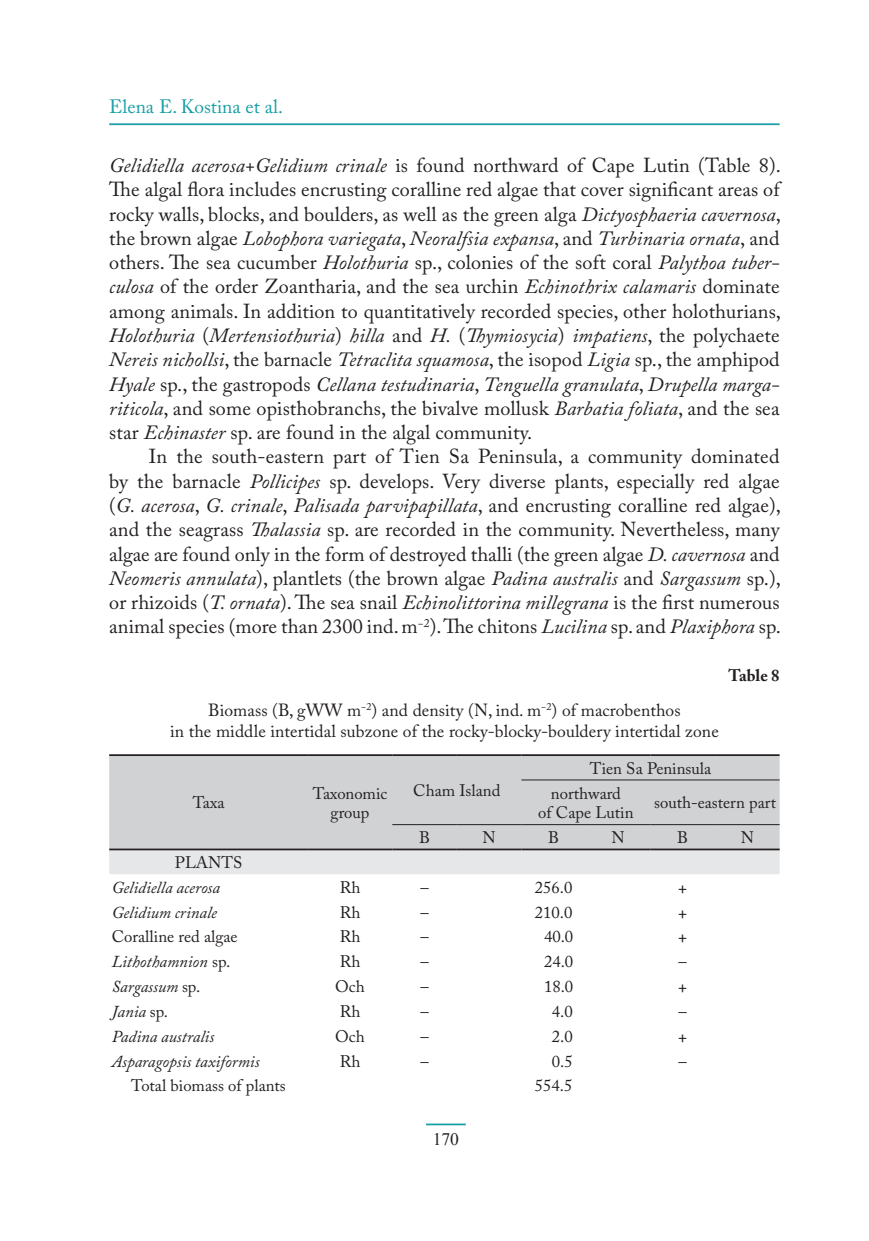
<style>
.page{position:relative;width:869px;height:1241px;background:#fff}
.page>*{position:absolute;margin:0;border:0;box-sizing:border-box;transform-origin:0 0}
.t1{font:20.12px/24.3px "Adobe Caslon Pro";letter-spacing:.005em;color:#231f20;text-align:justify}
.t2{font:19.25px "Adobe Caslon Pro";color:#189fa6}
.t3{font:19.25px "Adobe Caslon Pro";color:#231f20}
.t4{font:17.5px/21px "Adobe Caslon Pro";letter-spacing:.005em;color:#231f20;text-align:center}
.t5{font:17.5px "Times New Roman";color:#231f20}
.t6{font:16.62px/18.4px "Adobe Caslon Pro";color:#231f20;text-align:center}
.t7{font:italic 16.62px "Adobe Caslon Pro";color:#231f20}
.t8{font:700 16.62px "Adobe Caslon Pro";color:#231f20}
.s1{font-style:italic}
.s2{font-style:normal}
</style>
<div class="page">
<hr style="left:426px;top:1123px;width:39px;height:2px;background:#189fa6">
<hr style="left:109px;top:123px;width:670px;height:2px;background:#189fa6">
<div style="left:109px;top:756px;width:670px;height:92px;background:#d1d2d4"></div>
<div style="left:109px;top:850px;width:670px;height:24px;background:#e6e7e9"></div>
<hr style="left:109px;top:754px;width:199px;height:2px;background:#231f20">
<hr style="left:308px;top:754px;width:84px;height:2px;background:#231f20">
<hr style="left:109px;top:848px;width:199px;height:2px;background:#231f20">
<hr style="left:308px;top:848px;width:84px;height:2px;background:#231f20">
<hr style="left:392px;top:754px;width:64px;height:2px;background:#231f20">
<hr style="left:456px;top:754px;width:65px;height:2px;background:#231f20">
<hr style="left:521px;top:754px;width:64px;height:2px;background:#231f20">
<hr style="left:585px;top:754px;width:65px;height:2px;background:#231f20">
<hr style="left:650px;top:754px;width:64px;height:2px;background:#231f20">
<hr style="left:714px;top:754px;width:65px;height:2px;background:#231f20">
<hr style="left:392px;top:848px;width:64px;height:2px;background:#231f20">
<hr style="left:456px;top:848px;width:65px;height:2px;background:#231f20">
<hr style="left:521px;top:848px;width:64px;height:2px;background:#231f20">
<hr style="left:585px;top:848px;width:65px;height:2px;background:#231f20">
<hr style="left:650px;top:848px;width:64px;height:2px;background:#231f20">
<hr style="left:714px;top:848px;width:65px;height:2px;background:#231f20">
<hr style="left:521px;top:779px;width:64px;height:1px;background:#231f20">
<hr style="left:585px;top:779px;width:65px;height:1px;background:#231f20">
<hr style="left:650px;top:779px;width:64px;height:1px;background:#231f20">
<hr style="left:714px;top:779px;width:65px;height:1px;background:#231f20">
<hr style="left:392px;top:824px;width:64px;height:1px;background:#231f20">
<hr style="left:456px;top:824px;width:65px;height:1px;background:#231f20">
<hr style="left:521px;top:824px;width:64px;height:1px;background:#231f20">
<hr style="left:585px;top:824px;width:65px;height:1px;background:#231f20">
<hr style="left:650px;top:824px;width:64px;height:1px;background:#231f20">
<hr style="left:714px;top:824px;width:65px;height:1px;background:#231f20">
<p class="t2" style="left:109px;top:95px;width:175px">Elena E. Kostina et al.</p>
<p class="t1" style="left:109px;top:153px;width:673px"><span class="s1">Gelidiella acerosa</span>+<span class="s1">Gelidium crinale</span> is found northward of Cape Lutin (Table 8).<br>The algal flora includes encrusting coralline red algae that cover significant areas of rocky walls, blocks, and boulders, as well as the green alga <span class="s1">Dictyosphaeria cavernosa</span>, the brown algae <span class="s1">Lobophora variegata</span>, <span class="s1">Neoralfsia expansa</span>, and <span class="s1">Turbinaria ornata</span>, and others. The sea cucumber <span class="s1">Holothuria</span> sp., colonies of the soft coral <span class="s1">Palythoa tuber&shy;culosa</span> of the order Zoantharia, and the sea urchin <span class="s1">Echinothrix calamaris</span> dominate among animals. In addition to quantitatively recorded species, other holothurians, <span class="s1">Holothuria</span> (<span class="s1">Mertensiothuria</span>) <span class="s1">hilla</span> and <span class="s1">H.</span> (<span class="s1">Thymiosycia</span>) <span class="s1">impatiens</span>, the polychaete <span class="s1">Nereis nichollsi</span>, the barnacle <span class="s1">Tetraclita squamosa</span>, the isopod <span class="s1">Ligia</span> sp., the amphipod <span class="s1">Hyale</span> sp., the gastropods <span class="s1">Cellana testudinaria</span>, <span class="s1">Tenguella granulata</span>, <span class="s1">Drupella marga&shy;riticola</span>, and some opisthobranchs, the bivalve mollusk <span class="s1">Barbatia foliata</span>, and the sea star <span class="s1">Echinaster</span> sp. are found in the algal community.</p>
<p class="t1" style="left:109px;top:444px;width:673px;text-indent:40px">In the south-eastern part of Tien Sa Peninsula, a community dominated by the barnacle <span class="s1">Pollicipes</span> sp. develops. Very diverse plants, especially red algae (<span class="s1">G. acerosa</span>, <span class="s1">G. crinale</span>, <span class="s1">Palisada parvipapillata</span>, and encrusting coralline red algae), and the seagrass <span class="s1">Thalassia</span> sp. are recorded in the community. Nevertheless, many algae are found only in the form of destroyed thalli (the green algae <span class="s1">D. cavernosa</span> and <span class="s1">Neomeris annulata</span>), plantlets (the brown algae <span class="s1">Padina australis</span> and <span class="s1">Sargassum</span> sp.), or rhizoids (<span class="s1">T. ornata</span>). The sea snail <span class="s1">Echinolittorina millegrana</span> is the first numerous animal species (more than 2300 ind. m<sup>−2</sup>). The chitons <span class="s1">Lucilina</span> sp. and <span class="s1">Plaxiphora</span> sp.</p>
<p class="t8" style="left:728px;top:665px;width:53px">Table 8</p>
<p class="t4" style="left:170px;top:699px;width:550px">Biomass (B, gWW m<sup>−2</sup>) and density (N, ind. m<sup>−2</sup>) of macrobenthos<br>in the middle intertidal subzone of the rocky-blocky-bouldery intertidal zone</p>
<p class="t6" style="left:192px;top:793px;width:33px">Taxa</p>
<p class="t6" style="left:312px;top:784px;width:76px">Taxonomic group</p>
<p class="t6" style="left:413px;top:781px;width:89px">Cham Island</p>
<p class="t6" style="left:550px;top:755px;width:162px;line-height:25.4px;text-align:left;text-indent:39px">Tien Sa Peninsula northward</p>
<p class="t6" style="left:538px;top:802px;width:97px">of Cape Lutin</p>
<p class="t6" style="left:653px;top:793px;width:123px">south-eastern part</p>
<p class="t6" style="left:419px;top:827px;width:12px">B</p>
<p class="t6" style="left:482px;top:827px;width:15px">N</p>
<p class="t6" style="left:548px;top:827px;width:12px">B</p>
<p class="t6" style="left:611px;top:827px;width:15px">N</p>
<p class="t6" style="left:677px;top:827px;width:12px">B</p>
<p class="t6" style="left:740px;top:827px;width:15px">N</p>
<p class="t6" style="left:175px;top:853px;width:69px">PLANTS</p>
<p class="t7" style="left:112px;top:877px;width:110px">Gelidiella acerosa</p>
<p class="t6" style="left:339px;top:877px;width:22px">Rh</p>
<p class="t6" style="left:420px;top:877px;width:10px">–</p>
<p class="t6" style="left:534px;top:877px;width:39px">256.0</p>
<p class="t3" style="left:677px;top:875px;width:11px">+</p>
<p class="t7" style="left:112px;top:902px;width:107px">Gelidium crinale</p>
<p class="t6" style="left:339px;top:902px;width:22px">Rh</p>
<p class="t6" style="left:420px;top:902px;width:10px">–</p>
<p class="t6" style="left:534px;top:902px;width:39px">210.0</p>
<p class="t3" style="left:677px;top:900px;width:11px">+</p>
<p class="t6" style="left:112px;top:927px;width:127px">Coralline red algae</p>
<p class="t6" style="left:339px;top:927px;width:22px">Rh</p>
<p class="t6" style="left:420px;top:927px;width:10px">–</p>
<p class="t6" style="left:543px;top:927px;width:31px">40.0</p>
<p class="t3" style="left:677px;top:925px;width:11px">+</p>
<p class="t7" style="left:112px;top:951px;width:120px">Lithothamnion <span class="s2">sp.</span></p>
<p class="t6" style="left:339px;top:952px;width:22px">Rh</p>
<p class="t6" style="left:420px;top:952px;width:10px">–</p>
<p class="t6" style="left:543px;top:952px;width:31px">24.0</p>
<p class="t6" style="left:678px;top:952px;width:10px">–</p>
<p class="t7" style="left:112px;top:976px;width:90px">Sargassum <span class="s2">sp.</span></p>
<p class="t6" style="left:335px;top:976px;width:31px">Och</p>
<p class="t6" style="left:420px;top:976px;width:10px">–</p>
<p class="t6" style="left:543px;top:976px;width:31px">18.0</p>
<p class="t3" style="left:677px;top:974px;width:11px">+</p>
<p class="t7" style="left:112px;top:1001px;width:58px">Jania <span class="s2">sp.</span></p>
<p class="t6" style="left:339px;top:1001px;width:22px">Rh</p>
<p class="t6" style="left:420px;top:1001px;width:10px">–</p>
<p class="t6" style="left:551px;top:1001px;width:22px">4.0</p>
<p class="t6" style="left:678px;top:1001px;width:10px">–</p>
<p class="t7" style="left:112px;top:1026px;width:104px">Padina australis</p>
<p class="t6" style="left:335px;top:1026px;width:31px">Och</p>
<p class="t6" style="left:420px;top:1026px;width:10px">–</p>
<p class="t6" style="left:551px;top:1026px;width:22px">2.0</p>
<p class="t3" style="left:677px;top:1024px;width:11px">+</p>
<p class="t7" style="left:112px;top:1050px;width:149px">Asparagopsis taxiformis</p>
<p class="t6" style="left:339px;top:1051px;width:22px">Rh</p>
<p class="t6" style="left:551px;top:1051px;width:22px">0.5</p>
<p class="t6" style="left:131px;top:1076px;width:156px">Total biomass of plants</p>
<p class="t6" style="left:534px;top:1076px;width:39px">554.5</p>
<p class="t5" style="left:432px;top:1127px;width:28px">170</p>
</div>
